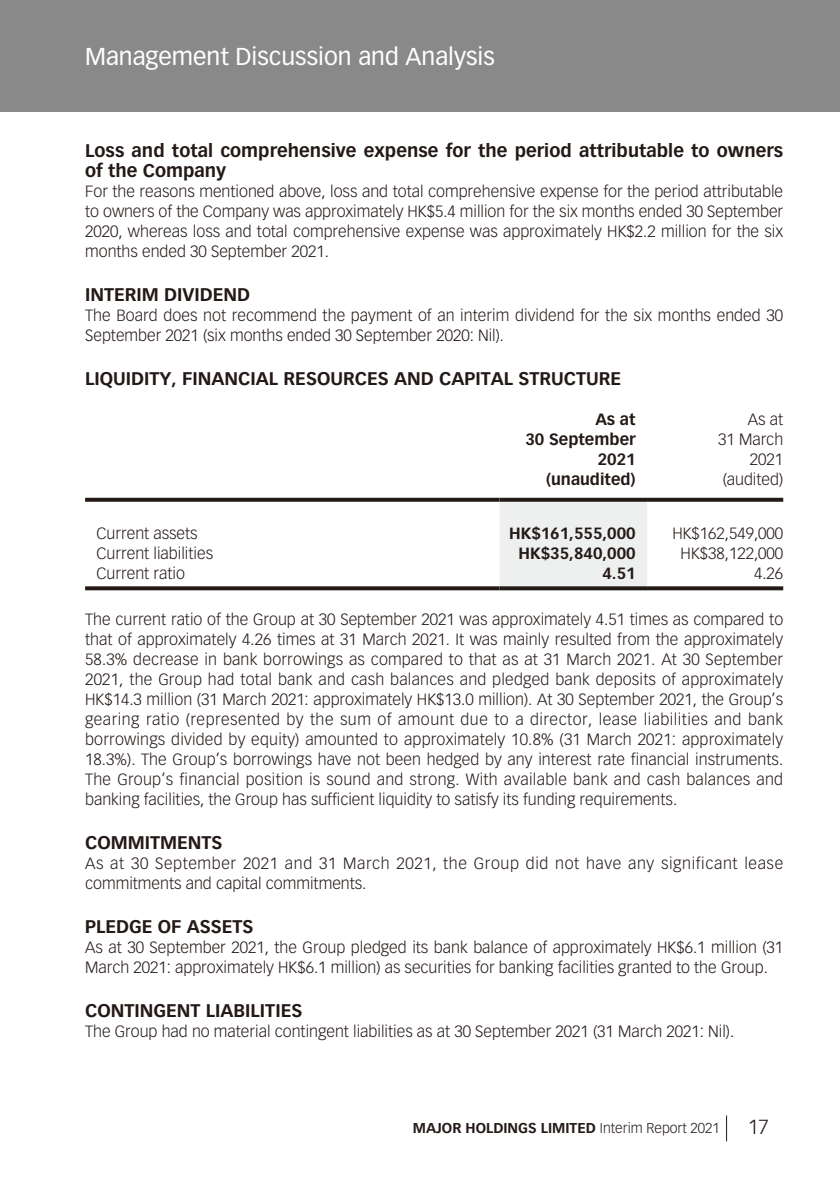
<style>
.page{position:relative;width:840px;height:1191px;background:#fff}
.page>*{position:absolute;margin:0;border:0;box-sizing:border-box;transform-origin:0 0}
.t1{font:24px "Vectora LT Std";color:#fff}
.t2{font:300 20px "Vectora LT Std";color:#231916}
.t3{font:700 18px/20px "Vectora LT Std";color:#231916}
.t4{font:300 16px/20px "Vectora LT Std";color:#231916;text-align:justify}
.t5{font:300 16px/20px "Vectora LT Std";letter-spacing:.04em;color:#231916}
.t6{font:700 16px/20px "Vectora LT Std";color:#231916;text-align:right}
.t7{font:700 14px "Vectora LT Std";color:#231916}
.s1{font-weight:300}
</style>
<div class="page">
<div style="left:0;top:0;width:839px;height:112px;background:#898989"></div>
<div style="left:500px;top:502px;width:146px;height:84px;background:#eeefef"></div>
<svg style="left:85px;top:498px;width:414px;height:4px;background:#2f2523"></svg>
<svg style="left:499px;top:498px;width:147px;height:4px"></svg>
<svg style="left:646px;top:498px;width:136px;height:4px"></svg>
<svg style="left:85px;top:586px;width:414px;height:4px;background:#342b28"></svg>
<svg style="left:499px;top:586px;width:147px;height:4px"></svg>
<svg style="left:646px;top:586px;width:136px;height:4px"></svg>
<h1 class="t1" style="left:85px;top:45px;width:411px">Management Discussion and Analysis</h1>
<p class="t3" style="left:85px;top:141px;width:699px">Loss and total comprehensive expense for the period attributable to owners of the Company</p>
<p class="t4" style="left:85px;top:182px;width:699px">For the reasons mentioned above, loss and total comprehensive expense for the period attributable to owners of the Company was approximately HK$5.4 million for the six months ended 30 September 2020, whereas loss and total comprehensive expense was approximately HK$2.2 million for the six months ended 30 September 2021.</p>
<p class="t3" style="left:85px;top:285px;width:166px">INTERIM DIVIDEND</p>
<p class="t4" style="left:85px;top:306px;width:699px">The Board does not recommend the payment of an interim dividend for the six months ended 30<br>September 2021 (six months ended 30 September 2020: Nil).</p>
<p class="t3" style="left:85px;top:369px;width:537px">LIQUIDITY, FINANCIAL RESOURCES AND CAPITAL STRUCTURE</p>
<p class="t6" style="left:525px;top:410px;width:112px">As at<br>30 September</p>
<p class="t4" style="left:717px;top:410px;width:66px;text-align:right">As at<br>31 March</p>
<p class="t6" style="left:597px;top:450px;width:39px">2021</p>
<p class="t4" style="left:749px;top:450px;width:35px">2021</p>
<p class="t6" style="left:545px;top:470px;width:91px">(unaudited)</p>
<p class="t4" style="left:722px;top:470px;width:62px">(audited)</p>
<p class="t4" style="left:96px;top:524px;width:103px">Current assets</p>
<p class="t6" style="left:509px;top:524px;width:128px">HK$161,555,000</p>
<p class="t4" style="left:672px;top:524px;width:112px">HK$162,549,000</p>
<p class="t4" style="left:96px;top:544px;width:118px">Current liabilities</p>
<p class="t6" style="left:518px;top:544px;width:118px">HK$35,840,000</p>
<p class="t4" style="left:680px;top:544px;width:104px">HK$38,122,000</p>
<p class="t4" style="left:96px;top:564px;width:90px">Current ratio</p>
<p class="t6" style="left:602px;top:564px;width:35px">4.51</p>
<p class="t4" style="left:753px;top:564px;width:31px">4.26</p>
<p class="t4" style="left:85px;top:610px;width:699px">The current ratio of the Group at 30 September 2021 was approximately 4.51 times as compared to that of approximately 4.26 times at 31 March 2021. It was mainly resulted from the approximately 58.3% decrease in bank borrowings as compared to that as at 31 March 2021. At 30 September 2021, the Group had total bank and cash balances and pledged bank deposits of approximately HK$14.3 million (31 March 2021: approximately HK$13.0 million). At 30 September 2021, the Group’s gearing ratio (represented by the sum of amount due to a director, lease liabilities and bank borrowings divided by equity) amounted to approximately 10.8% (31 March 2021: approximately 18.3%). The Group’s borrowings have not been hedged by any interest rate financial instruments.<br>The Group’s financial position is sound and strong. With available bank and cash balances and banking facilities, the Group has sufficient liquidity to satisfy its funding requirements.</p>
<p class="t3" style="left:85px;top:833px;width:139px">COMMITMENTS</p>
<p class="t5" style="left:85px;top:854px;width:699px">As at 30 September 2021 and 31 March 2021, the Group did not have any significant lease commitments and capital commitments.</p>
<p class="t3" style="left:85px;top:917px;width:170px">PLEDGE OF ASSETS</p>
<p class="t4" style="left:85px;top:938px;width:699px">As at 30 September 2021, the Group pledged its bank balance of approximately HK$6.1 million (31<br>March 2021: approximately HK$6.1 million) as securities for banking facilities granted to the Group.</p>
<p class="t3" style="left:85px;top:1001px;width:218px">CONTINGENT LIABILITIES</p>
<p class="t4" style="left:85px;top:1022px;width:650px">The Group had no material contingent liabilities as at 30 September 2021 (31 March 2021: Nil).</p>
<p class="t7" style="left:412px;top:1121px;width:308px">MAJOR HOLDINGS LIMITED <span class="s1">Interim Report 2021</span></p>
<p class="t2" style="left:747px;top:1117px;width:22px">17</p>
</div>
